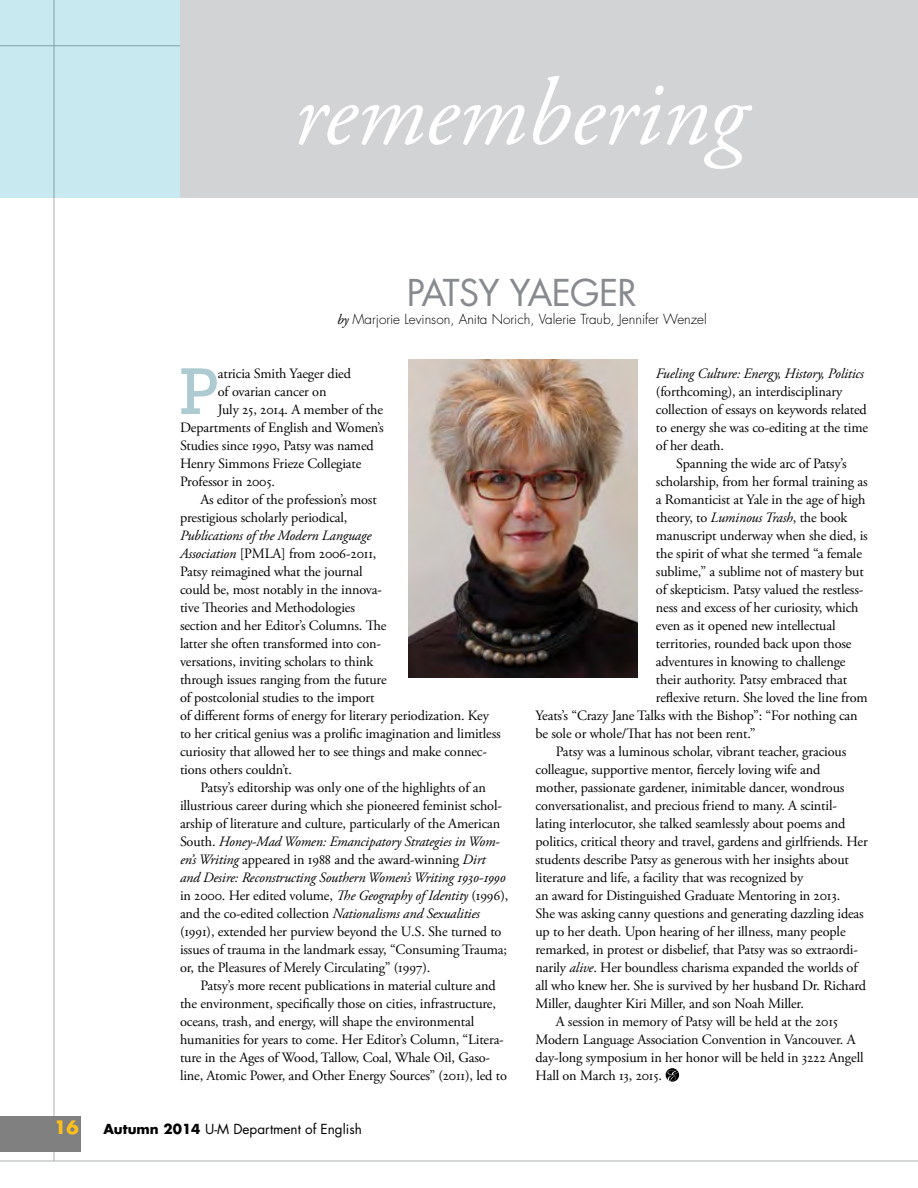
<style>
.page{position:relative;width:918px;height:1188px;background:#fff}
.page>*{position:absolute;margin:0;border:0;box-sizing:border-box;transform-origin:0 0}
.t1{font:italic 94.5px "Adobe Garamond Pro";color:#fff}
.t2{font:67.2px "Rockwell";color:#aecbd1}
.t3{font:36px "Futura";letter-spacing:-.02em;color:#878a8f}
.t4{font:700 18px "Futura";color:#fec018}
.t5{font:14.25px/18px "Adobe Garamond Pro";letter-spacing:-.01em;color:#000}
.t6{font:italic 14.25px "Adobe Garamond Pro";letter-spacing:-.01em;color:#000}
.t7{font:300 13.5px "Futura";color:#000}
.t8{font:13.5px "Futura";color:#000}
.s1{font-family:"Adobe Garamond Pro";font-weight:400;font-style:italic;font-size:14.25px}
.s2{font-style:italic}
.s3{font-weight:700}
</style>
<div class="page">
<hr style="left:0;top:1161px;width:918px;height:1px;background:#aab1af">
<hr style="left:54px;top:0;width:1px;height:1161px;background:#aab1af">
<div style="left:0;top:1116px;width:81px;height:36px;background:#808081"></div>
<div style="left:180px;top:0;width:738px;height:198px;background:#d2d3d5"></div>
<div style="left:0;top:0;width:180px;height:198px;background:#c8e9ef"></div>
<svg style="left:666px;top:1068px;width:13px;height:14px"></svg>
<svg style="left:668px;top:1070px;width:11px;height:12px"></svg>
<img style="left:409px;top:360px;width:229px;height:318px">
<h1 class="t1" style="left:293px;top:57px;width:454px">remembering</h1>
<h3 class="t3" style="left:407px;top:268px;width:232px">PATSY YAEGER</h3>
<p class="t7" style="left:337px;top:310px;width:371px"><span class="s1">by</span> Marjorie Levinson, Anita Norich, Valerie Traub, Jennifer Wenzel</p>
<h2 class="t2" style="left:180px;top:353px;width:40px">P</h2>
<p class="t5" style="left:218px;top:365px;width:135px">atricia Smith Yaeger died</p>
<p class="t5" style="left:218px;top:383px;width:110px">of ovarian cancer on</p>
<p class="t5" style="left:218px;top:401px;width:167px">July 25, 2014. A member of the</p>
<p class="t5" style="left:180px;top:419px;width:205px">Departments of English and Women’s</p>
<p class="t5" style="left:180px;top:437px;width:195px">Studies since 1990, Patsy was named</p>
<p class="t5" style="left:180px;top:455px;width:183px">Henry Simmons Frieze Collegiate</p>
<p class="t5" style="left:180px;top:473px;width:97px">Professor in 2005.</p>
<p class="t5" style="left:200px;top:491px;width:178px">As editor of the profession’s most</p>
<p class="t5" style="left:180px;top:509px;width:169px">prestigious scholarly periodical,</p>
<p class="t5" style="left:180px;top:527px;width:322px"><span class="s2">Publications of the Modern Language<br>Association</span> [PMLA] from 2006-2011,<br>Patsy reimagined what the journal<br>could be, most notably in the innova-<br>tive Theories and Methodologies<br>section and her Editor’s Columns. The<br>latter she often transformed into con-<br>versations, inviting scholars to think<br>through issues ranging from the future<br>of postcolonial studies to the import<br>of different forms of energy for literary periodization. Key to her critical genius was a prolific imagination and limitless curiosity that allowed her to see things and make connec&shy;tions others couldn’t.</p>
<p class="t5" style="left:180px;top:779px;width:330px;text-indent:20px">Patsy’s editorship was only one of the highlights of an illustrious career during which she pioneered feminist schol&shy;arship of literature and culture, particularly of the American South. <span class="s2">Honey-Mad Women: Emancipatory Strategies in Wom&shy;en’s Writing</span> appeared in 1988 and the award-winning <span class="s2">Dirt and Desire: Reconstructing Southern Women’s Writing 1930-1990 </span>in 2000. Her edited volume, <span class="s2">The Geography of Identity</span> (1996), and the co-edited collection <span class="s2">Nationalisms and Sexualities </span>(1991), extended her purview beyond the U.S. She turned to issues of trauma in the landmark essay, “Consuming Trauma; or, the Pleasures of Merely Circulating” (1997).</p>
<p class="t5" style="left:180px;top:977px;width:329px;text-indent:20px">Patsy’s more recent publications in material culture and the environment, specifically those on cities, infrastructure, oceans, trash, and energy, will shape the environmental humanities for years to come. Her Editor’s Column, “Litera&shy;ture in the Ages of Wood, Tallow, Coal, Whale Oil, Gaso&shy;line, Atomic Power, and Other Energy Sources” (2011), led to</p>
<p class="t4" style="left:54px;top:1115px;width:26px">16</p>
<p class="t8" style="left:103px;top:1120px;width:260px"><span class="s3">Autumn 2014</span> U‑M Department of English</p>
<p class="t6" style="left:656px;top:365px;width:210px">Fueling Culture: Energy, History, Politics</p>
<p class="t5" style="left:656px;top:383px;width:214px">(forthcoming), an interdisciplinary collection of essays on keywords related to energy she was co-editing at the time of her death.</p>
<p class="t5" style="left:676px;top:455px;width:172px">Spanning the wide arc of Patsy’s</p>
<p class="t5" style="left:656px;top:473px;width:213px">scholarship, from her formal training as</p>
<p class="t5" style="left:656px;top:491px;width:211px">a Romanticist at Yale in the age of high</p>
<p class="t5" style="left:656px;top:509px;width:193px">theory, to <span class="s2">Luminous Trash</span>, the book</p>
<p class="t5" style="left:656px;top:527px;width:213px">manuscript underway when she died, is</p>
<p class="t5" style="left:656px;top:545px;width:208px">the spirit of what she termed “a female</p>
<p class="t5" style="left:656px;top:563px;width:209px">sublime,” a sublime not of mastery but</p>
<p class="t5" style="left:656px;top:581px;width:209px">of skepticism. Patsy valued the restless-</p>
<p class="t5" style="left:656px;top:599px;width:204px">ness and excess of her curiosity, which</p>
<p class="t5" style="left:656px;top:617px;width:181px">even as it opened new intellectual</p>
<p class="t5" style="left:656px;top:635px;width:197px">territories, rounded back upon those</p>
<p class="t5" style="left:656px;top:653px;width:191px">adventures in knowing to challenge</p>
<p class="t5" style="left:656px;top:671px;width:193px">their authority. Patsy embraced that</p>
<p class="t5" style="left:656px;top:689px;width:213px">reflexive return. She loved the line from</p>
<p class="t5" style="left:535px;top:707px;width:324px">Yeats’s “Crazy Jane Talks with the Bishop”: “For nothing can</p>
<p class="t5" style="left:535px;top:725px;width:222px">be sole or whole/That has not been rent.”</p>
<p class="t5" style="left:556px;top:743px;width:292px">Patsy was a luminous scholar, vibrant teacher, gracious</p>
<p class="t5" style="left:535px;top:761px;width:286px">colleague, supportive mentor, fiercely loving wife and</p>
<p class="t5" style="left:535px;top:779px;width:310px">mother, passionate gardener, inimitable dancer, wondrous</p>
<p class="t5" style="left:535px;top:797px;width:303px">conversationalist, and precious friend to many. A scintil-</p>
<p class="t5" style="left:535px;top:815px;width:311px">lating interlocutor, she talked seamlessly about poems and</p>
<p class="t5" style="left:535px;top:833px;width:334px">politics, critical theory and travel, gardens and girlfriends. Her</p>
<p class="t5" style="left:535px;top:851px;width:315px">students describe Patsy as generous with her insights about</p>
<p class="t5" style="left:535px;top:869px;width:269px">literature and life, a facility that was recognized by</p>
<p class="t5" style="left:535px;top:887px;width:306px">an award for Distinguished Graduate Mentoring in 2013.</p>
<p class="t5" style="left:535px;top:905px;width:330px">She was asking canny questions and generating dazzling ideas</p>
<p class="t5" style="left:535px;top:923px;width:312px">up to her death. Upon hearing of her illness, many people</p>
<p class="t5" style="left:535px;top:941px;width:324px">remarked, in protest or disbelief, that Patsy was so extraordi-</p>
<p class="t5" style="left:535px;top:959px;width:323px">narily <span class="s2">alive</span>. Her boundless charisma expanded the worlds of</p>
<p class="t5" style="left:535px;top:977px;width:332px">all who knew her. She is survived by her husband Dr. Richard</p>
<p class="t5" style="left:535px;top:995px;width:270px">Miller, daughter Kiri Miller, and son Noah Miller.</p>
<p class="t5" style="left:556px;top:1013px;width:284px">A session in memory of Patsy will be held at the 2015</p>
<p class="t5" style="left:535px;top:1031px;width:322px">Modern Language Association Convention in Vancouver. A</p>
<p class="t5" style="left:535px;top:1049px;width:330px">day-long symposium in her honor will be held in 3222 Angell</p>
<p class="t5" style="left:535px;top:1067px;width:128px">Hall on March 13, 2015.</p>
</div>
